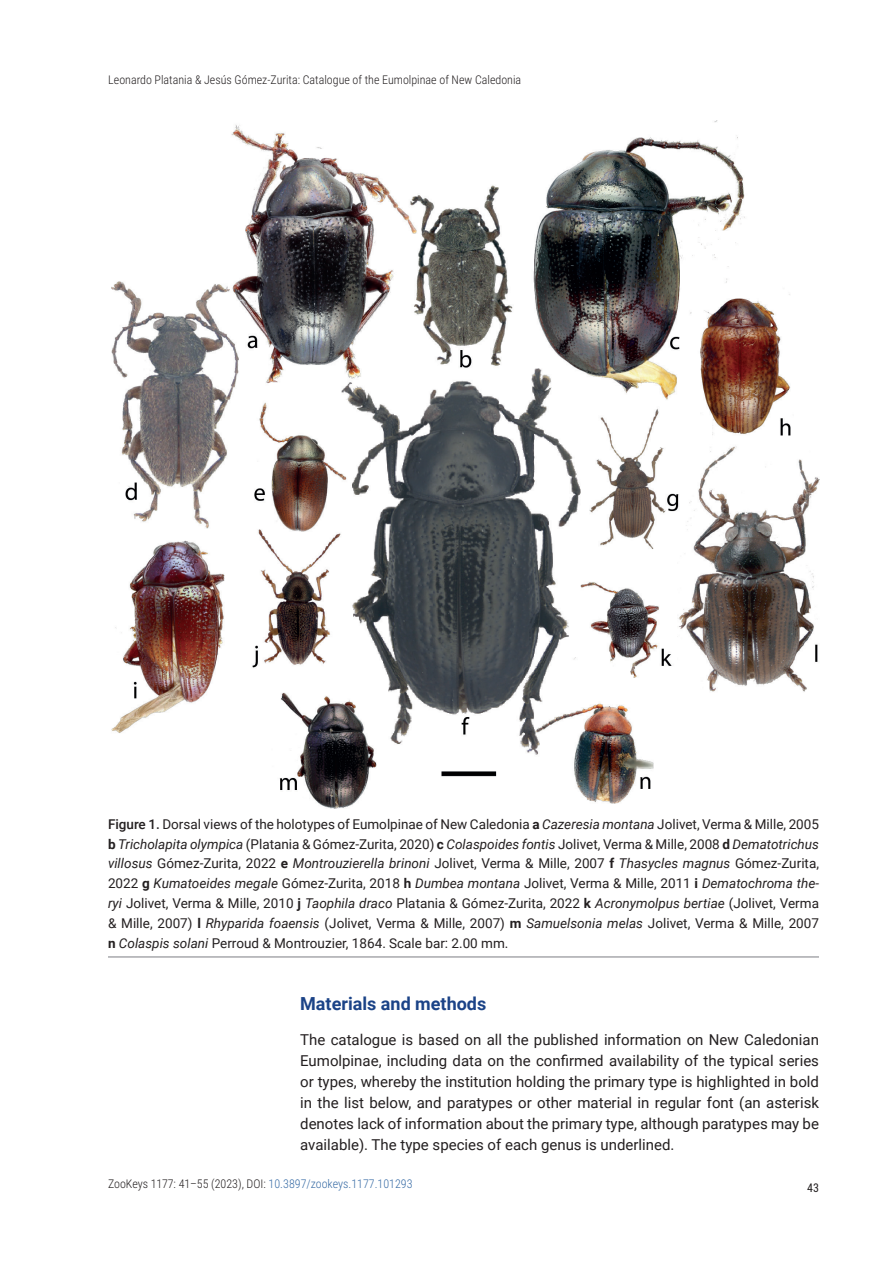
<style>
.page{position:relative;width:893px;height:1263px;background:#fff}
.page>*{position:absolute;margin:0;border:0;box-sizing:border-box;transform-origin:0 0}
.t1{font:700 18px "Roboto";color:#1b4387}
.t2{font:15px/21px "Roboto";color:#231f20;text-align:justify}
.t3{font:13.5px/19.8px "Roboto";color:#231f20;text-align:justify}
.t4{font:300 12px "Roboto Condensed";color:#231f20}
.t5{font:12px "Roboto Condensed";color:#231f20}
.s1{font-weight:500}
.s2{font-weight:700}
.s3{font-style:italic}
.s4{color:#376ba5}
</style>
<div class="page">
<img style="left:111px;top:121px;width:708px;height:687px">
<hr style="left:108px;top:956px;width:711px;height:2px;background:#a8a9ad">
<p class="t4" style="left:108px;top:71px;width:414px">Leonardo Platania &amp; Jesús Gómez-Zurita: Catalogue of the Eumolpinae of New Caledonia</p>
<p class="t3" style="left:108px;top:814px;width:712px"><span class="s1">Figure 1.</span> Dorsal views of the holotypes of Eumolpinae of New Caledonia <span class="s2">a</span> <span class="s3">Cazeresia montana</span> Jolivet, Verma &amp; Mille, 2005 <span class="s2">b</span> <span class="s3">Tricholapita olympica</span> (Platania &amp; Gómez-Zurita, 2020) <span class="s2">c</span> <span class="s3">Colaspoides fontis</span> Jolivet, Verma &amp; Mille, 2008 <span class="s2">d</span> <span class="s3">Dematotrichus villosus</span> Gómez-Zurita, 2022 <span class="s2">e</span> <span class="s3">Montrouzierella brinoni</span> Jolivet, Verma &amp; Mille, 2007 <span class="s2">f</span> <span class="s3">Thasycles magnus</span> Gómez-Zurita, 2022 <span class="s2">g</span> <span class="s3">Kumatoeides megale</span> Gómez-Zurita, 2018 <span class="s2">h</span> <span class="s3">Dumbea montana</span> Jolivet, Verma &amp; Mille, 2011 <span class="s2">i</span> <span class="s3">Dematochroma the&shy;ryi</span> Jolivet, Verma &amp; Mille, 2010 <span class="s2">j</span> <span class="s3">Taophila draco</span> Platania &amp; Gómez-Zurita, 2022 <span class="s2">k</span> <span class="s3">Acronymolpus bertiae</span> (Jolivet, Verma &amp; Mille, 2007) <span class="s2">l</span> <span class="s3">Rhyparida foaensis</span> (Jolivet, Verma &amp; Mille, 2007) <span class="s2">m</span> <span class="s3">Samuelsonia melas</span> Jolivet, Verma &amp; Mille, 2007 <span class="s2">n</span> <span class="s3">Colaspis solani</span> Perroud &amp; Montrouzier, 1864. Scale bar: 2.00 mm.</p>
<h1 class="t1" style="left:300px;top:991px;width:188px">Materials and methods</h1>
<p class="t2" style="left:300px;top:1028px;width:520px">The catalogue is based on all the published information on New Caledonian Eumolpinae, including data on the confirmed availability of the typical series or types, whereby the institution holding the primary type is highlighted in bold in the list below, and paratypes or other material in regular font (an asterisk denotes lack of information about the primary type, although paratypes may be available). The type species of each genus is underlined.</p>
<p class="t4" style="left:108px;top:1175px;width:306px">ZooKeys 1177: 41–55 (2023), DOI: <span class="s4">10.3897/zookeys.1177.101293</span></p>
<p class="t5" style="left:807px;top:1179px;width:13px">43</p>
</div>
